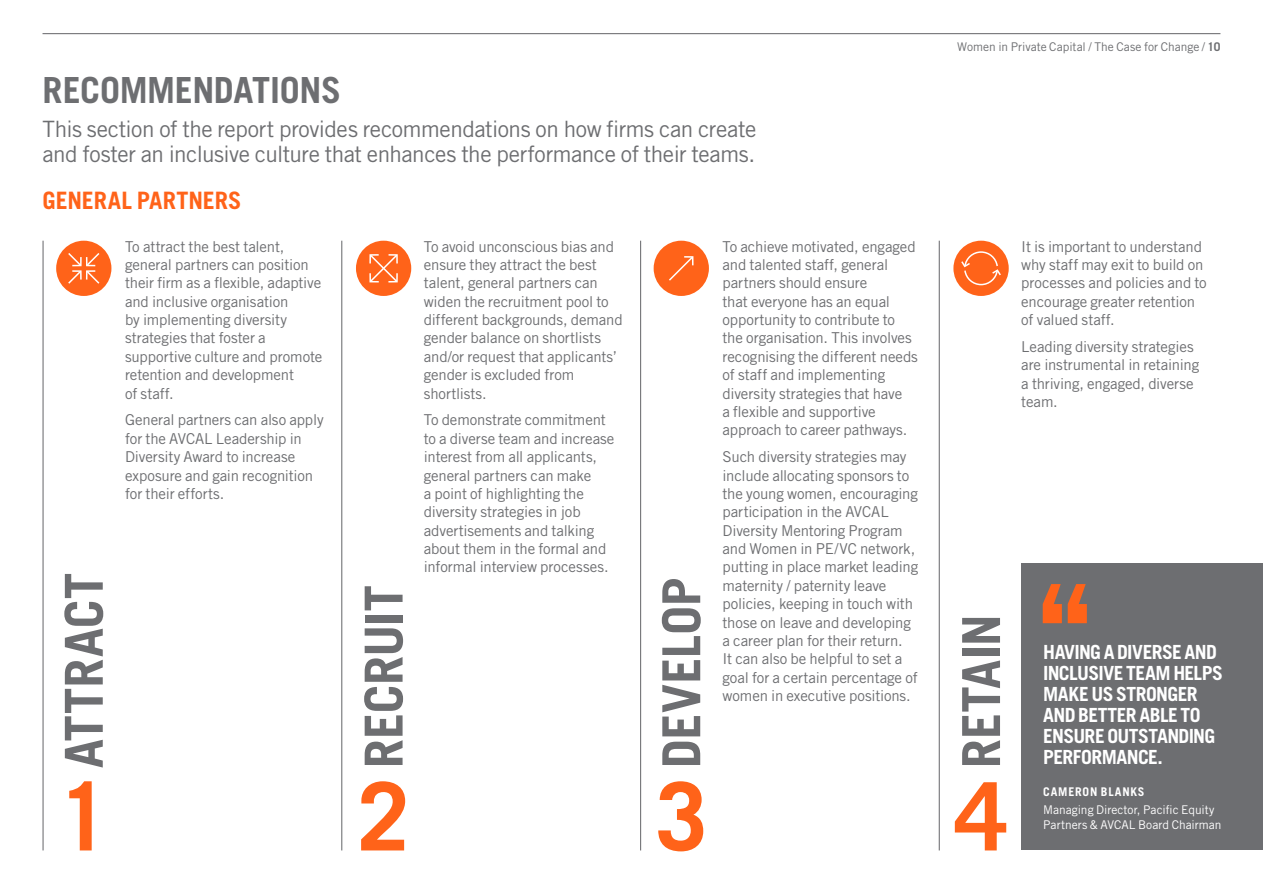
<style>
.page{position:relative;width:1263px;height:893px;background:#fff}
.page>*{position:absolute;margin:0;border:0;box-sizing:border-box;transform-origin:0 0}
.t1{font:700 135px "Trade Gothic LT Std";color:#ff6319}
.t2{font:700 94.5px "Trade Gothic LT Std";color:#ff6319}
.t3{font:700 52.5px "Trade Gothic LT Std";letter-spacing:-.005em;color:#6d6e71}
.t4{font:700 36px "Trade Gothic LT Std";letter-spacing:-.01em;color:#6d6e71}
.t5{font:700 24px "Trade Gothic LT Std";letter-spacing:-.005em;color:#ff6319}
.t6{font:22.5px/25.5px "Trade Gothic LT Std";letter-spacing:-.02em;color:#6d6e71}
.t7{font:700 19.5px/21px "Trade Gothic LT Std";letter-spacing:-.03em;color:#fff}
.t8{font:15px/18.3px "Trade Gothic LT Std";letter-spacing:-.01em;color:#6d6e71}
.t9{font:12px/15px "Trade Gothic LT Std";color:#fff}
.t10{font:12px "Trade Gothic LT Std";color:#6d6e71}
.t11{font:700 12px "Trade Gothic LT Std";letter-spacing:.065em;color:#fff}
.s1{font-weight:700}
</style>
<div class="page">
<hr style="left:43px;top:33px;width:1177px;height:1px;background:#6d6e71">
<div style="left:1021px;top:563px;width:242px;height:287px;background:#6d6e71"></div>
<hr style="left:43px;top:241px;width:1px;height:609px;background:#6d6e71">
<hr style="left:341px;top:241px;width:1px;height:609px;background:#6d6e71">
<hr style="left:640px;top:241px;width:1px;height:609px;background:#6d6e71">
<hr style="left:939px;top:241px;width:1px;height:609px;background:#6d6e71">
<div style="left:56px;top:241px;width:55px;height:55px;background:#ff6319;border-radius:50%"></div>
<div style="left:654px;top:241px;width:55px;height:55px;background:#ff6319;border-radius:50%"></div>
<div style="left:953px;top:241px;width:56px;height:55px;background:#ff6319;border-radius:50%"></div>
<div style="left:356px;top:241px;width:55px;height:55px;background:#ff6319;border-radius:50%"></div>
<svg style="left:961px;top:251px;width:40px;height:35px"></svg>
<svg style="left:669px;top:256px;width:25px;height:25px"></svg>
<svg style="left:68px;top:253px;width:32px;height:31px"></svg>
<svg style="left:369px;top:254px;width:29px;height:29px"></svg>
<h3 class="t4" style="left:43px;top:68px;width:300px">RECOMMENDATIONS</h3>
<h3 class="t6" style="left:43px;top:116px;width:715px">This section of the report provides recommendations on how firms can create and foster an inclusive culture that enhances the performance of their teams.</h3>
<h3 class="t5" style="left:43px;top:185px;width:200px">GENERAL PARTNERS</h3>
<p class="t10" style="left:957px;top:40px;width:265px">Women in Private Capital / The Case for Change / <span class="s1">10</span></p>
<p class="t8" style="left:125px;top:237px;width:199px">To attract the best talent, general partners can position their firm as a flexible, adaptive and inclusive organisation<br>by implementing diversity strategies that foster a supportive culture and promote retention and development<br>of staff.</p>
<p class="t8" style="left:125px;top:411px;width:200px">General partners can also apply for the AVCAL Leadership in<br>Diversity Award to increase exposure and gain recognition for their efforts.</p>
<h3 class="t3" style="left:52px;top:768px;width:197px;rotate:-90deg">ATTRACT</h3>
<p class="t8" style="left:424px;top:237px;width:200px">To avoid unconscious bias and ensure they attract the best talent, general partners can widen the recruitment pool to different backgrounds, demand gender balance on shortlists and/or request that applicants’ gender is excluded from shortlists.</p>
<p class="t8" style="left:424px;top:411px;width:192px">To demonstrate commitment to a diverse team and increase interest from all applicants, general partners can make<br>a point of highlighting the diversity strategies in job advertisements and talking about them in the formal and informal interview processes.</p>
<h3 class="t3" style="left:352px;top:768px;width:185px;rotate:-90deg">RECRUIT</h3>
<h3 class="t3" style="left:649px;top:768px;width:192px;rotate:-90deg">DEVELOP</h3>
<p class="t8" style="left:722px;top:237px;width:197px">To achieve motivated, engaged and talented staff, general partners should ensure<br>that everyone has an equal opportunity to contribute to the organisation. This involves recognising the different needs of staff and implementing diversity strategies that have<br>a flexible and supportive approach to career pathways.</p>
<p class="t8" style="left:722px;top:447px;width:197px">Such diversity strategies may include allocating sponsors to the young women, encouraging participation in the AVCAL<br>Diversity Mentoring Program and Women in PE/VC network, putting in place market leading maternity / paternity leave policies, keeping in touch with those on leave and developing a career plan for their return.<br>It can also be helpful to set a goal for a certain percentage of women in executive positions.</p>
<h3 class="t3" style="left:949px;top:768px;width:155px;rotate:-90deg">RETAIN</h3>
<h2 class="t2" style="left:58px;top:759px;width:54px">1</h2>
<h2 class="t2" style="left:357px;top:759px;width:54px">2</h2>
<h2 class="t2" style="left:655px;top:759px;width:54px">3</h2>
<h2 class="t2" style="left:955px;top:759px;width:54px">4</h2>
<p class="t8" style="left:1021px;top:237px;width:187px">It is important to understand why staff may exit to build on processes and policies and to encourage greater retention of valued staff.</p>
<p class="t8" style="left:1021px;top:337px;width:179px">Leading diversity strategies are instrumental in retaining a thriving, engaged, diverse team.</p>
<h1 class="t1" style="left:1037px;top:552px;width:56px">‘‘</h1>
<h3 class="t7" style="left:1043px;top:642px;width:181px">HAVING A DIVERSE AND<br>INCLUSIVE TEAM HELPS<br>MAKE US STRONGER<br>AND BETTER ABLE TO<br>ENSURE OUTSTANDING<br>PERFORMANCE.</h3>
<p class="t11" style="left:1043px;top:785px;width:103px">CAMERON BLANKS</p>
<p class="t9" style="left:1043px;top:802px;width:180px">Managing Director, Pacific Equity<br>Partners &amp; AVCAL Board Chairman</p>
</div>
